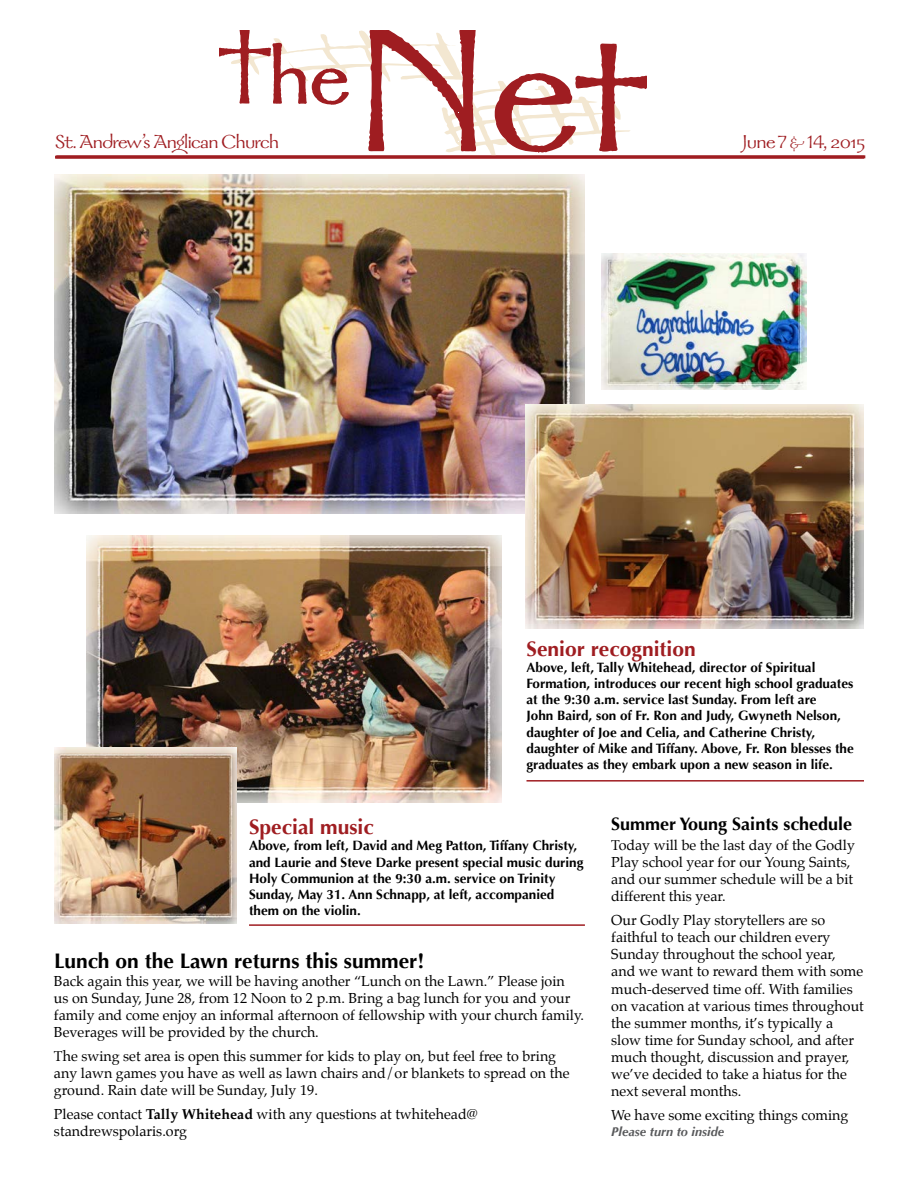
<style>
.page{position:relative;width:918px;height:1188px;background:#fff}
.page>*{position:absolute;margin:0;border:0;box-sizing:border-box;transform-origin:0 0}
.t1{font:21px "Galahad Std";letter-spacing:-.025em;color:#9f1d21}
.t2{font:700 21px "Optima";color:#000}
.t3{font:700 21px "Optima";color:#9f1d21}
.t4{font:700 18px "Optima";color:#000}
.t5{font:14.25px/17.1px "Palatino";color:#000}
.t6{font:700 13.5px/16.2px "Optima";color:#000}
.t7{font:italic 700 12.75px "Optima";color:#58595b}
.s1{font-size:15px}
.s2{font-weight:700}
</style>
<div class="page">
<hr style="left:55px;top:156px;width:809px;height:3px;background:#9f1d21">
<hr style="left:56px;top:155px;width:809px;height:3px;background:#9f1d21">
<svg style="left:55px;top:31px;width:592px;height:128px"></svg>
<hr style="left:526px;top:780px;width:338px;height:2px;background:#9f1d21">
<hr style="left:249px;top:924px;width:336px;height:2px;background:#9f1d21">
<img style="left:54px;top:174px;width:530px;height:339px">
<img style="left:525px;top:405px;width:339px;height:223px">
<img style="left:601px;top:254px;width:205px;height:136px">
<img style="left:86px;top:535px;width:415px;height:268px">
<img style="left:54px;top:748px;width:183px;height:175px">
<h1 class="t1" style="left:55px;top:129px;width:225px">St. Andrew’s Anglican Church</h1>
<h1 class="t1" style="left:742px;top:129px;width:124px">June 7 <span class="s1">&amp;</span> 14, 2015</h1>
<h1 class="t3" style="left:526px;top:636px;width:171px">Senior recognition</h1>
<p class="t6" style="left:526px;top:659px;width:329px">Above, left, Tally Whitehead, director of Spiritual Formation, introduces our recent high school graduates at the 9:30 a.m. service last Sunday. From left are<br>John Baird, son of Fr. Ron and Judy, Gwyneth Nelson, daughter of Joe and Celia, and Catherine Christy, daughter of Mike and Tiffany. Above, Fr. Ron blesses the graduates as they embark upon a new season in life.</p>
<h1 class="t3" style="left:249px;top:815px;width:126px">Special music</h1>
<p class="t6" style="left:249px;top:838px;width:336px">Above, from left, David and Meg Patton, Tiffany Christy, and Laurie and Steve Darke present special music during Holy Communion at the 9:30 a.m. service on Trinity Sunday, May 31. Ann Schnapp, at left, accompanied them on the violin.</p>
<h1 class="t2" style="left:54px;top:949px;width:372px">Lunch on the Lawn returns this summer!</h1>
<p class="t5" style="left:54px;top:972px;width:532px">Back again this year, we will be having another “Lunch on the Lawn.” Please join<br>us on Sunday, June 28, from 12 Noon to 2 p.m. Bring a bag lunch for you and your family and come enjoy an informal afternoon of fellowship with your church family.<br>Beverages will be provided by the church.</p>
<p class="t5" style="left:54px;top:1047px;width:517px">The swing set area is open this summer for kids to play on, but feel free to bring any lawn games you have as well as lawn chairs and/or blankets to spread on the ground. Rain date will be Sunday, July 19.</p>
<p class="t5" style="left:54px;top:1105px;width:425px">Please contact <span class="s2">Tally Whitehead</span> with any questions at twhitehead@ standrewspolaris.org</p>
<p class="t4" style="left:611px;top:813px;width:242px">Summer Young Saints schedule</p>
<p class="t5" style="left:611px;top:837px;width:245px">Today will be the last day of the Godly<br>Play school year for our Young Saints, and our summer schedule will be a bit different this year.</p>
<p class="t5" style="left:611px;top:912px;width:254px">Our Godly Play storytellers are so faithful to teach our children every Sunday throughout the school year,<br>and we want to reward them with some much-deserved time off. With families on vacation at various times throughout the summer months, it’s typically a slow time for Sunday school, and after much thought, discussion and prayer, we’ve decided to take a hiatus for the next several months.</p>
<p class="t5" style="left:611px;top:1107px;width:239px">We have some exciting things coming</p>
<p class="t7" style="left:611px;top:1124px;width:114px">Please turn to inside</p>
</div>
